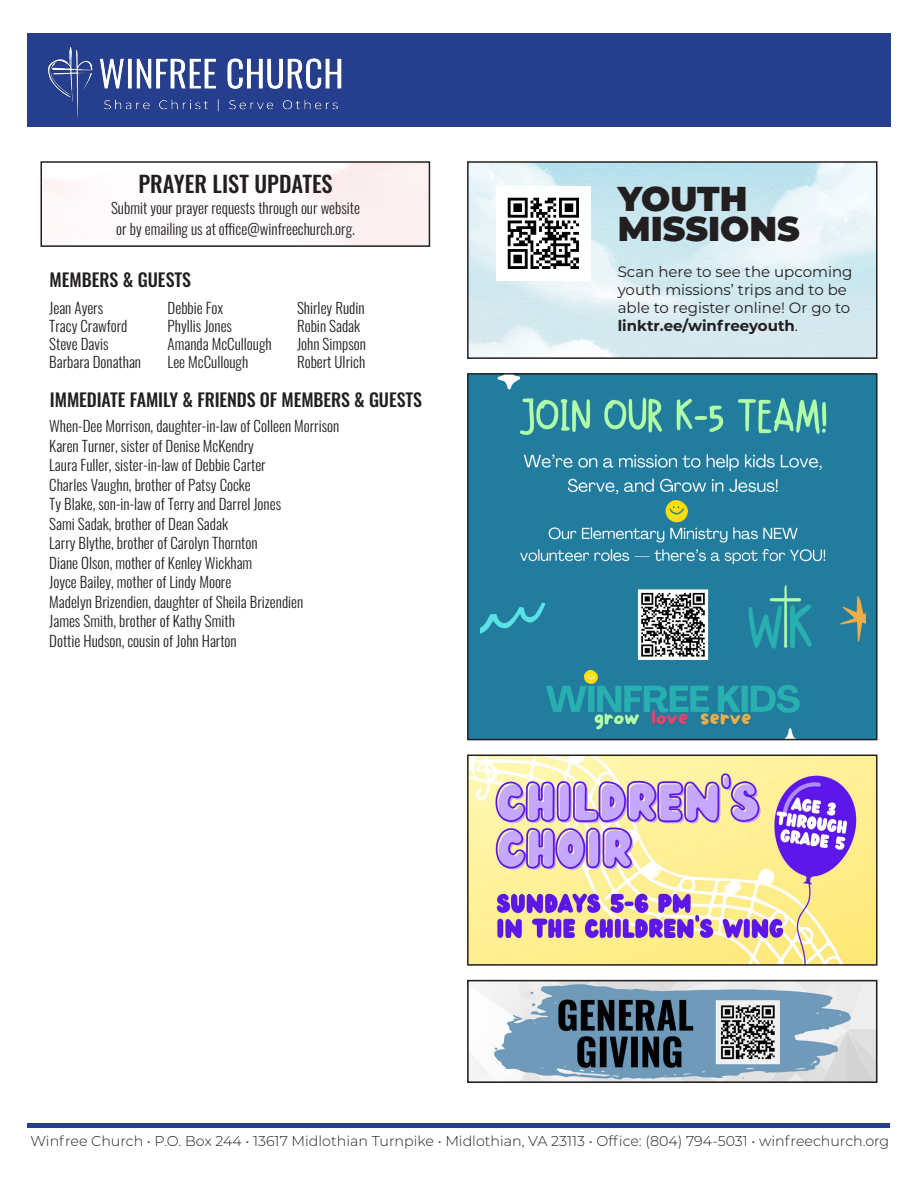
<style>
.page{position:relative;width:918px;height:1188px;background:#fff}
.page>*{position:absolute;margin:0;border:0;box-sizing:border-box;transform-origin:0 0}
.t1{font:900 34.5px/30px "Montserrat";color:#231f20}
.t2{font:500 22.5px "Oswald";color:#231f20}
.t3{font:500 18px "Oswald";letter-spacing:-.005em;color:#231f20}
.t4{font:300 15px/21px "Oswald";color:#231f20;text-align:center}
.t5{font:15px/18px "Montserrat";color:#231f20}
.t6{font:300 14.25px "Montserrat";color:#231f20}
.s1{font-weight:700}
</style>
<div class="page">
<hr style="left:28px;top:1124px;width:862px;height:4px;background:#253f8e">
<div style="left:27px;top:33px;width:864px;height:93px;background:#253f8e"></div>
<img style="left:27px;top:47px;width:362px;height:80px">
<div style="left:40px;top:161px;width:390px;height:86px;border:2px solid #231f20"></div>
<img style="left:470px;top:758px;width:405px;height:205px">
<div style="left:467px;top:755px;width:411px;height:211px;border:2px solid #231f20"></div>
<img style="left:470px;top:983px;width:404px;height:97px">
<div style="left:467px;top:980px;width:410px;height:103px;border:2px solid #231f20"></div>
<div style="left:467px;top:161px;width:411px;height:198px;border:2px solid #231f20"></div>
<img style="left:507px;top:197px;width:72px;height:72px">
<div style="left:468px;top:374px;width:409px;height:366px;background:#207d9e"></div>
<img style="left:480px;top:376px;width:386px;height:361px">
<div style="left:467px;top:373px;width:411px;height:367px;border:2px solid #231f20"></div>
<img style="left:735px;top:576px;width:96px;height:85px">
<p class="t2" style="left:138px;top:172px;width:196px">PRAYER LIST UPDATES</p>
<p class="t4" style="left:111px;top:196px;width:251px">Submit your prayer requests through our website or by emailing us at office@winfreechurch.org.</p>
<p class="t3" style="left:49px;top:270px;width:143px">MEMBERS &amp; GUESTS</p>
<p class="t4" style="left:49px;top:295px;width:55px">Jean Ayers</p>
<p class="t4" style="left:49px;top:313px;width:80px">Tracy Crawford</p>
<p class="t4" style="left:49px;top:331px;width:61px">Steve Davis</p>
<p class="t4" style="left:49px;top:349px;width:93px">Barbara Donathan</p>
<p class="t4" style="left:168px;top:295px;width:57px">Debbie Fox</p>
<p class="t4" style="left:168px;top:313px;width:66px">Phyllis Jones</p>
<p class="t4" style="left:168px;top:331px;width:106px">Amanda McCullough</p>
<p class="t4" style="left:168px;top:349px;width:82px">Lee McCullough</p>
<p class="t4" style="left:297px;top:296px;width:69px">Shirley Rudin</p>
<p class="t4" style="left:297px;top:314px;width:65px">Robin Sadak</p>
<p class="t4" style="left:297px;top:332px;width:70px">John Simpson</p>
<p class="t4" style="left:297px;top:350px;width:70px">Robert Ulrich</p>
<p class="t3" style="left:50px;top:391px;width:374px">IMMEDIATE FAMILY &amp; FRIENDS OF MEMBERS &amp; GUESTS</p>
<p class="t4" style="left:49px;top:414px;width:292px">When-Dee Morrison, daughter-in-law of Colleen Morrison</p>
<p class="t4" style="left:49px;top:434px;width:206px">Karen Turner, sister of Denise McKendry</p>
<p class="t4" style="left:49px;top:453px;width:218px">Laura Fuller, sister-in-law of Debbie Carter</p>
<p class="t4" style="left:49px;top:473px;width:203px">Charles Vaughn, brother of Patsy Cocke</p>
<p class="t4" style="left:49px;top:492px;width:233px">Ty Blake, son-in-law of Terry and Darrel Jones</p>
<p class="t4" style="left:49px;top:512px;width:180px">Sami Sadak, brother of Dean Sadak</p>
<p class="t4" style="left:49px;top:531px;width:210px">Larry Blythe, brother of Carolyn Thornton</p>
<p class="t4" style="left:49px;top:551px;width:205px">Diane Olson, mother of Kenley Wickham</p>
<p class="t4" style="left:49px;top:570px;width:184px">Joyce Bailey, mother of Lindy Moore</p>
<p class="t4" style="left:49px;top:590px;width:256px">Madelyn Brizendien, daughter of Sheila Brizendien</p>
<p class="t4" style="left:49px;top:609px;width:187px">James Smith, brother of Kathy Smith</p>
<p class="t4" style="left:49px;top:629px;width:189px">Dottie Hudson, cousin of John Harton</p>
<p class="t1" style="left:618px;top:182px;width:184px">YOUTH<br>MISSIONS</p>
<p class="t5" style="left:618px;top:262px;width:236px">Scan here to see the upcoming youth missions’ trips and to be able to register online! Or go to <span class="s1">linktr.ee/winfreeyouth</span>.</p>
<p class="t6" style="left:31px;top:1132px;width:860px">Winfree Church • P.O. Box 244 • 13617 Midlothian Turnpike • Midlothian, VA 23113 • Office: (804) 794-5031 • winfreechurch.org</p>
</div>
